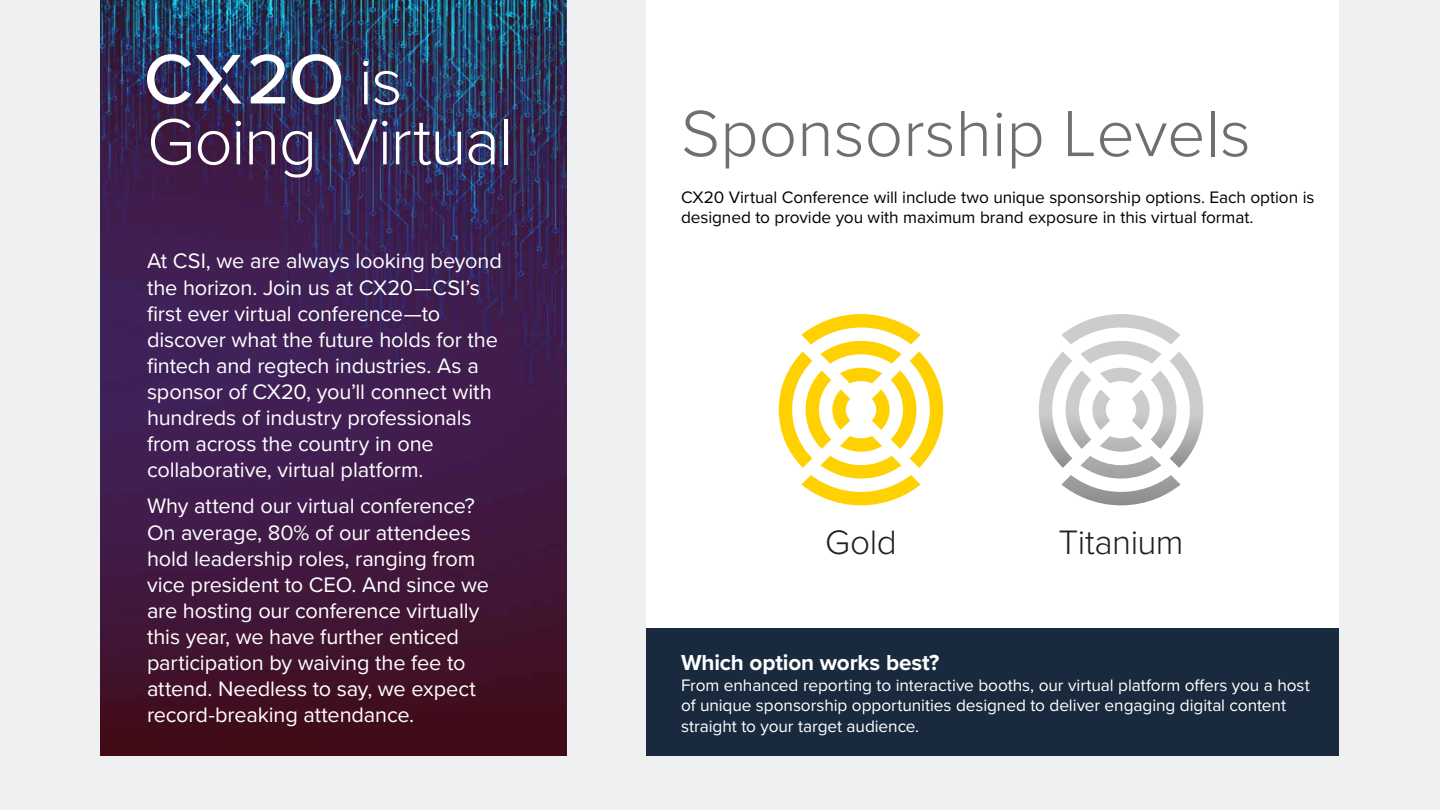
<style>
.page{position:relative;width:1440px;height:810px;background:#eef0f1}
.page>*{position:absolute;margin:0;border:0;box-sizing:border-box;transform-origin:0 0}
.t1{font:300 67.5px "Proxima Nova";color:#6e6f72}
.t2{font:300 67.5px/60px "Proxima Nova";letter-spacing:-.025em;color:#fff}
.t3{font:300 35.1px "Proxima Nova";letter-spacing:-.015em;color:#231e21}
.t4{font:700 22.5px "Proxima Nova";letter-spacing:-.005em;color:#fff}
.t5{font:21.75px/26.1px "Proxima Nova";letter-spacing:-.005em;color:#fff}
.t6{font:17.25px/20.7px "Proxima Nova";letter-spacing:-.005em;color:#fff}
.t7{font:17.25px/20.7px "Proxima Nova";letter-spacing:-.005em;color:#000}
</style>
<div class="page">
<img style="left:100px;top:0;width:467px;height:756px">
<div style="left:646px;top:298px;width:694px;height:349px;background:#fff"></div>
<div style="left:646px;top:0;width:693px;height:298px;background:#fff"></div>
<div style="left:646px;top:629px;width:694px;height:127px;background:#192a3e"></div>
<svg style="left:250px;top:54px;width:35px;height:49px;background:#8287a0"></svg>
<img style="left:147px;top:54px;width:94px;height:50px">
<svg style="left:292px;top:54px;width:49px;height:50px;background:#7d7c97"></svg>
<svg style="left:1039px;top:314px;width:164px;height:191px"></svg>
<svg style="left:779px;top:314px;width:164px;height:191px"></svg>
<h1 class="t2" style="left:147px;top:48px;width:367px;text-indent:212px">is<br>Going Virtual</h1>
<p class="t5" style="left:147px;top:247px;width:356px">At CSI, we are always looking beyond the horizon. Join us at CX20—CSI’s first ever virtual conference—to discover what the future holds for the fintech and regtech industries. As a sponsor of CX20, you’ll connect with hundreds of industry professionals from across the country in one collaborative, virtual platform.</p>
<p class="t5" style="left:147px;top:492px;width:344px">Why attend our virtual conference?<br>On average, 80% of our attendees hold leadership roles, ranging from vice president to CEO. And since we are hosting our conference virtually this year, we have further enticed participation by waiving the fee to attend. Needless to say, we expect record-breaking attendance.</p>
<h1 class="t1" style="left:681px;top:83px;width:571px">Sponsorship Levels</h1>
<p class="t7" style="left:681px;top:186px;width:635px">CX20 Virtual Conference will include two unique sponsorship options. Each option is designed to provide you with maximum brand exposure in this virtual format.</p>
<h2 class="t3" style="left:825px;top:516px;width:73px">Gold</h2>
<h2 class="t3" style="left:1058px;top:516px;width:127px">Titanium</h2>
<p class="t4" style="left:681px;top:646px;width:260px">Which option works best?</p>
<p class="t6" style="left:681px;top:674px;width:630px">From enhanced reporting to interactive booths, our virtual platform offers you a host of unique sponsorship opportunities designed to deliver engaging digital content straight to your target audience.</p>
</div>
